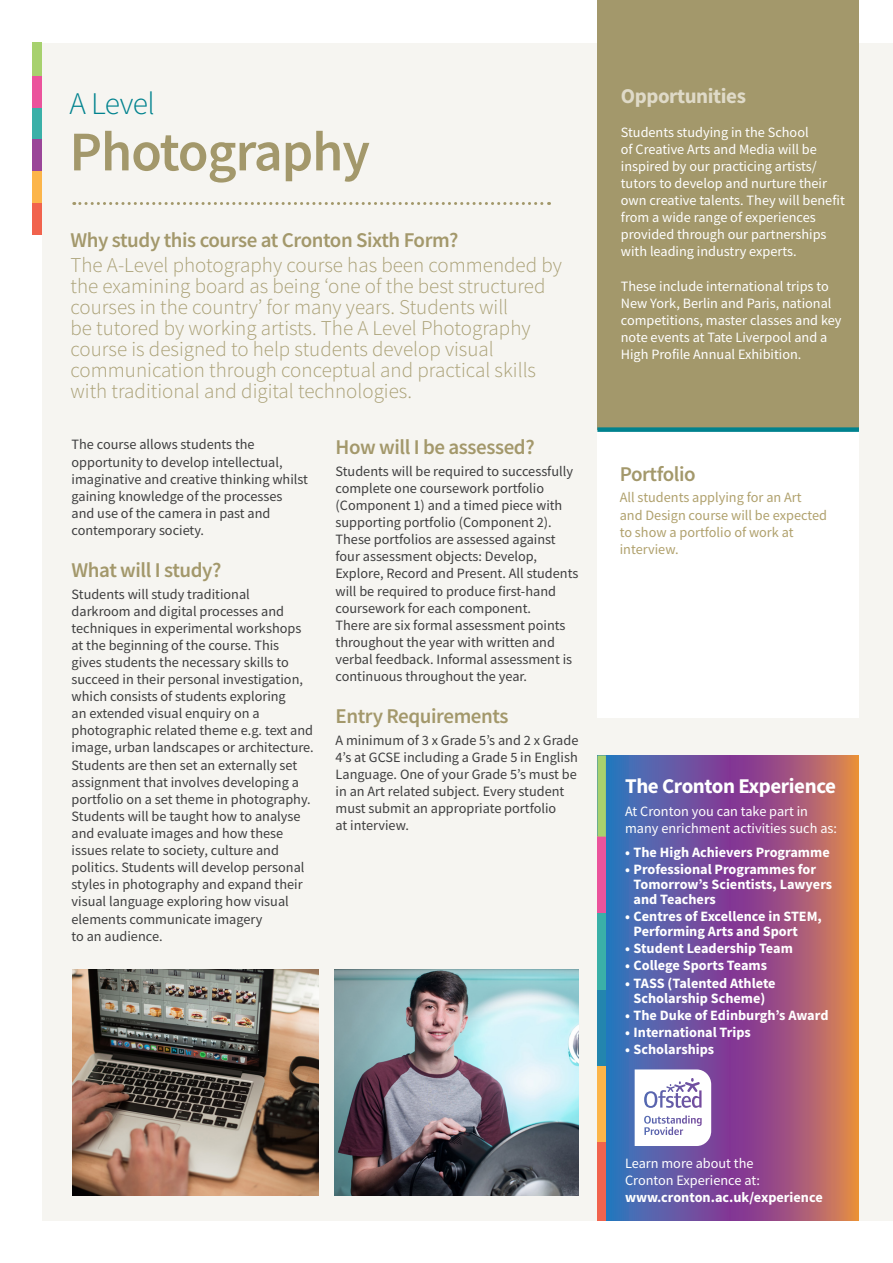
<style>
.page{position:relative;width:893px;height:1263px;background:#fff}
.page>*{position:absolute;margin:0;border:0;box-sizing:border-box;transform-origin:0 0}
.t1{font:600 56.1px "Source Sans Pro";letter-spacing:-.02em;color:#a3986b}
.t2{font:300 31.5px "Source Sans Pro";letter-spacing:-.02em;color:#00828e}
.t3{font:300 21px/21px "Source Sans Pro";color:#aaa076}
.t4{font:600 21px "Source Sans Pro";letter-spacing:-.02em;color:#a3986b}
.t5{font:700 21px "Source Sans Pro";letter-spacing:-.02em;color:#fff}
.t6{font:700 21px "Source Sans Pro";letter-spacing:-.02em;color:#dfdac8}
.t7{font:14.25px/17.1px "Source Sans Pro";color:#3e3e3f}
.t8{font:14.25px/17.1px "Source Sans Pro";color:#fff}
.t9{font:700 14.25px/15px "Source Sans Pro";color:#fff}
.t10{font:14.25px/17.1px "Source Sans Pro";color:#b0a16d}
</style>
<div class="page">
<div style="left:43px;top:43px;width:850px;height:1177px;background:#f6f5f1"></div>
<div style="left:33px;top:202px;width:9px;height:33px;background:#f1634d"></div>
<div style="left:33px;top:171px;width:9px;height:31px;background:#fcb54a"></div>
<div style="left:33px;top:139px;width:9px;height:32px;background:#9a4599"></div>
<div style="left:33px;top:108px;width:9px;height:31px;background:#3ab0a8"></div>
<div style="left:33px;top:76px;width:9px;height:32px;background:#eb539c"></div>
<div style="left:33px;top:43px;width:9px;height:33px;background:#a7d16e"></div>
<div style="left:597px;top:0;width:262px;height:430px;background:#a3986b"></div>
<svg style="left:74px;top:202px;width:476px;height:3px"></svg>
<div style="left:597px;top:430px;width:262px;height:287px;background:#fff"></div>
<div style="left:597px;top:427px;width:262px;height:5px;background:#00828e"></div>
<img style="left:335px;top:969px;width:244px;height:227px">
<img style="left:72px;top:969px;width:247px;height:227px">
<svg style="left:606px;top:755px;width:253px;height:465px;background:#865b8d"></svg>
<svg style="left:635px;top:1069px;width:76px;height:77px"></svg>
<div style="left:597px;top:1142px;width:9px;height:78px;background:#f1634d"></div>
<div style="left:597px;top:1065px;width:9px;height:77px;background:#fcb54a"></div>
<div style="left:597px;top:989px;width:9px;height:76px;background:#2385ae"></div>
<div style="left:597px;top:913px;width:9px;height:76px;background:#3ab0a8"></div>
<div style="left:597px;top:837px;width:9px;height:76px;background:#eb539c"></div>
<div style="left:597px;top:755px;width:9px;height:82px;background:#a7d16e"></div>
<p class="t2" style="left:69px;top:85px;width:87px">A Level</p>
<p class="t1" style="left:69px;top:115px;width:302px">Photography</p>
<p class="t4" style="left:71px;top:226px;width:389px">Why study this course at Cronton Sixth Form?</p>
<p class="t3" style="left:71px;top:254px;width:493px">The A-Level photography course has been commended by the examining board as being ‘one of the best structured courses in the country’ for many years. Students will<br>be tutored by working artists. The A Level Photography course is designed to help students develop visual communication through conceptual and practical skills with traditional and digital technologies.</p>
<p class="t7" style="left:72px;top:436px;width:238px">The course allows students the opportunity to develop intellectual, imaginative and creative thinking whilst gaining knowledge of the processes and use of the camera in past and contemporary society.</p>
<p class="t4" style="left:72px;top:556px;width:152px">What will I study?</p>
<p class="t7" style="left:72px;top:585px;width:244px">Students will study traditional<br>darkroom and digital processes and techniques in experimental workshops at the beginning of the course. This<br>gives students the necessary skills to succeed in their personal investigation, which consists of students exploring<br>an extended visual enquiry on a photographic related theme e.g. text and image, urban landscapes or architecture.<br>Students are then set an externally set assignment that involves developing a portfolio on a set theme in photography.<br>Students will be taught how to analyse and evaluate images and how these issues relate to society, culture and politics. Students will develop personal styles in photography and expand their visual language exploring how visual elements communicate imagery</p>
<p class="t7" style="left:72px;top:927px;width:93px">to an audience.</p>
<p class="t4" style="left:336px;top:434px;width:201px">How will I be assessed?</p>
<p class="t7" style="left:336px;top:462px;width:244px">Students will be required to successfully complete one coursework portfolio (Component 1) and a timed piece with supporting portfolio (Component 2).<br>These portfolios are assessed against four assessment objects: Develop, Explore, Record and Present. All students will be required to produce first-hand coursework for each component.<br>There are six formal assessment points throughout the year with written and verbal feedback. Informal assessment is continuous throughout the year.</p>
<p class="t4" style="left:336px;top:702px;width:174px">Entry Requirements</p>
<p class="t7" style="left:336px;top:731px;width:244px">A minimum of 3 x Grade 5’s and 2 x Grade 4’s at GCSE including a Grade 5 in English Language. One of your Grade 5’s must be in an Art related subject. Every student must submit an appropriate portfolio</p>
<p class="t7" style="left:336px;top:817px;width:75px">at interview.</p>
<p class="t6" style="left:621px;top:82px;width:127px">Opportunities</p>
<p class="t8" style="left:621px;top:123px;width:225px">Students studying in the School<br>of Creative Arts and Media will be inspired by our practicing artists/ tutors to develop and nurture their own creative talents. They will benefit from a wide range of experiences provided through our partnerships with leading industry experts.</p>
<p class="t8" style="left:621px;top:277px;width:222px">These include international trips to New York, Berlin and Paris, national competitions, master classes and key note events at Tate Liverpool and a High Profile Annual Exhibition.</p>
<p class="t4" style="left:620px;top:460px;width:78px">Portfolio</p>
<p class="t10" style="left:620px;top:489px;width:183px">All students applying for an Art</p>
<p class="t10" style="left:620px;top:506px;width:209px">and Design course will be expected</p>
<p class="t10" style="left:620px;top:523px;width:175px">to show a portfolio of work at interview.</p>
<p class="t5" style="left:625px;top:771px;width:212px">The Cronton Experience</p>
<p class="t8" style="left:625px;top:802px;width:213px">At Cronton you can take part in many enrichment activities such as:</p>
<p class="t9" style="left:625px;top:844px;width:206px">• The High Achievers Programme</p>
<p class="t9" style="left:634px;top:862px;width:200px;text-indent:-9px">• Professional Programmes for<br>Tomorrow’s Scientists, Lawyers and Teachers</p>
<p class="t9" style="left:634px;top:909px;width:190px;text-indent:-9px">• Centres of Excellence in STEM,<br>Performing Arts and Sport</p>
<p class="t9" style="left:625px;top:941px;width:169px">• Student Leadership Team</p>
<p class="t9" style="left:625px;top:958px;width:143px">• College Sports Teams</p>
<p class="t9" style="left:625px;top:975px;width:152px;text-align:center">• TASS (Talented Athlete<br>Scholarship Scheme)</p>
<p class="t9" style="left:625px;top:1007px;width:205px">• The Duke of Edinburgh’s Award</p>
<p class="t9" style="left:625px;top:1024px;width:127px">• International Trips</p>
<p class="t9" style="left:625px;top:1041px;width:91px">• Scholarships</p>
<p class="t8" style="left:625px;top:1155px;width:130px">Learn more about the</p>
<p class="t8" style="left:625px;top:1172px;width:136px">Cronton Experience at:</p>
<p class="t9" style="left:625px;top:1190px;width:199px">www.cronton.ac.uk/experience</p>
</div>
